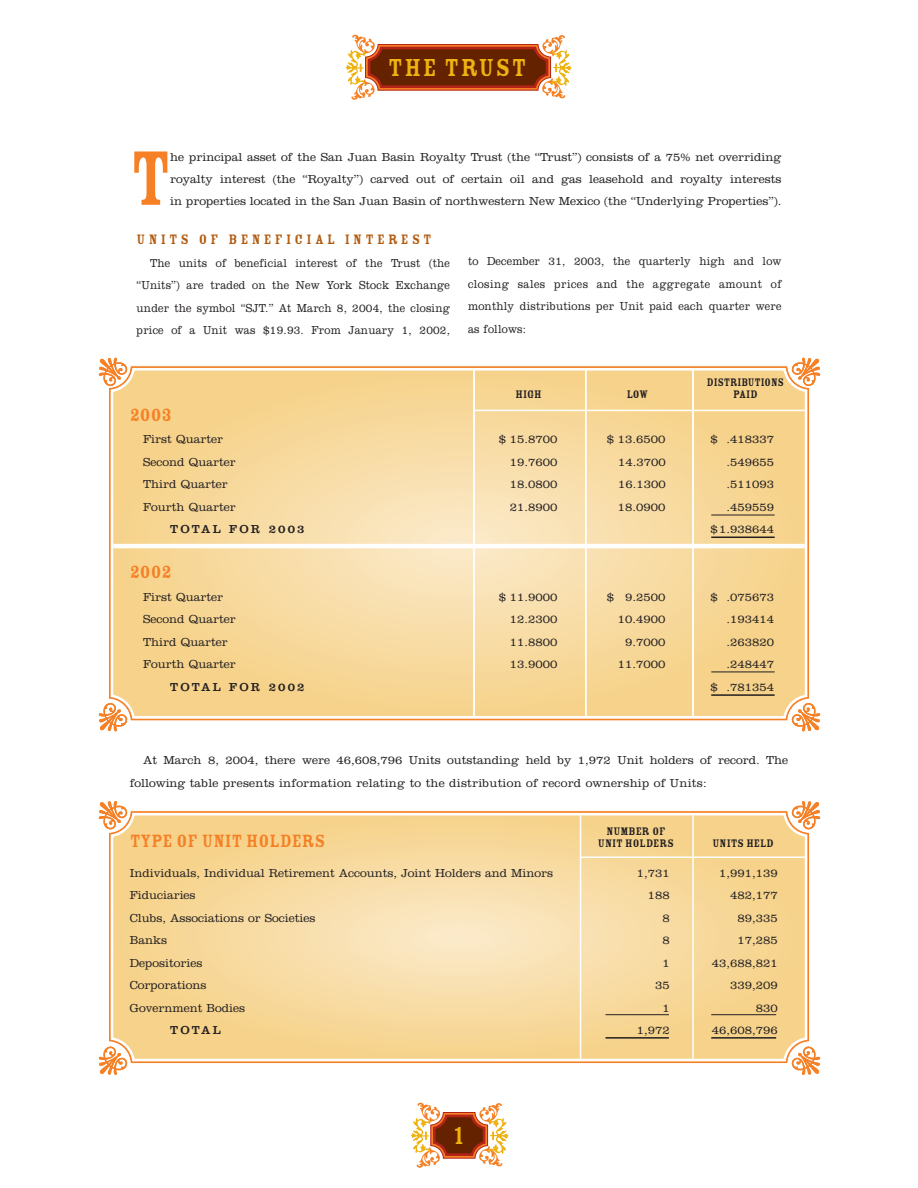
<style>
.page{position:relative;width:918px;height:1188px;background:#fff}
.page>*{position:absolute;margin:0;border:0;box-sizing:border-box;transform-origin:0 0}
.t1{font:84.6px "Rosewood Fill";color:#f58025;scale:.91 1}
.t2{font:65.4px "Fleurons";color:#eeb211}
.t3{font:63.6px "Fleurons";color:#eeb211}
.t4{font:27px "Rosewood Fill";letter-spacing:.055em;color:#eeb211}
.t5{font:19.5px "Rosewood Fill";color:#f58025}
.t6{font:15px "Rosewood Fill";letter-spacing:.22em;color:#b15c11}
.t7{font:300 12px/21.8px "Clarendon";color:#231f20;text-align:justify}
.t8{font:300 12px/22.5px "Clarendon";color:#231f20;text-align:justify;scale:.9 1}
.t9{font:12px "Rosewood Fill";color:#231f20}
.t10{font:12px "Clarendon";letter-spacing:.185em;color:#231f20}
.t11{font:12px "Rosewood Fill";color:#231f20;scale:.95 1}
</style>
<div class="page">
<svg style="left:109px;top:367px;width:700px;height:353px;background:#f7d89c"></svg>
<svg style="left:109px;top:812px;width:700px;height:251px;background:#f7d89d"></svg>
<hr style="left:711px;top:537px;width:64px;height:1px;background:#231f20">
<hr style="left:711px;top:515px;width:64px;height:1px;background:#231f20">
<hr style="left:711px;top:694px;width:64px;height:2px;background:#231f20">
<hr style="left:711px;top:672px;width:64px;height:1px;background:#231f20">
<hr style="left:580px;top:856px;width:225px;height:2px;background:#fff">
<hr style="left:692px;top:814px;width:2px;height:246px;background:#fff">
<hr style="left:580px;top:814px;width:1px;height:246px;background:#fff">
<hr style="left:474px;top:410px;width:331px;height:1px;background:#fff">
<hr style="left:113px;top:544px;width:692px;height:4px;background:#fff">
<svg style="left:99px;top:357px;width:30px;height:31px"></svg>
<svg style="left:99px;top:701px;width:30px;height:31px"></svg>
<svg style="left:790px;top:701px;width:30px;height:31px"></svg>
<svg style="left:790px;top:357px;width:31px;height:31px"></svg>
<svg style="left:99px;top:801px;width:30px;height:30px"></svg>
<svg style="left:99px;top:1045px;width:30px;height:30px"></svg>
<svg style="left:790px;top:1045px;width:30px;height:30px"></svg>
<svg style="left:790px;top:801px;width:31px;height:30px"></svg>
<hr style="left:711px;top:1037px;width:65px;height:2px;background:#231f20">
<hr style="left:711px;top:1014px;width:65px;height:1px;background:#231f20">
<hr style="left:605px;top:1037px;width:64px;height:2px;background:#231f20">
<hr style="left:605px;top:1014px;width:64px;height:1px;background:#231f20">
<hr style="left:692px;top:370px;width:2px;height:347px;background:#fff">
<hr style="left:585px;top:370px;width:2px;height:347px;background:#fff">
<hr style="left:473px;top:370px;width:2px;height:347px;background:#fff">
<svg style="left:365px;top:44px;width:187px;height:47px;background:#873817"></svg>
<svg style="left:430px;top:1112px;width:59px;height:47px"></svg>
<h3 class="t3" style="left:405px;top:37px;width:64px;rotate:90deg">P</h3>
<h2 class="t2" style="left:511px;top:100px;width:66px;rotate:-90deg">P</h2>
<h3 class="t4" style="left:388px;top:58px;width:140px">THE TRUST</h3>
<h1 class="t1" style="left:129px;top:150px;width:48px">T</h1>
<p class="t7" style="left:170px;top:148px;width:613px">he principal asset of the San Juan Basin Royalty Trust (the “Trust”) consists of a 75% net overriding royalty interest (the “Royalty”) carved out of certain oil and gas leasehold and royalty interests in properties located in the San Juan Basin of northwestern New Mexico (the “Underlying Properties”).</p>
<p class="t6" style="left:137px;top:235px;width:297px">UNITS OF BENEFICIAL INTEREST</p>
<p class="t8" style="left:137px;top:253px;width:350px;text-indent:14px">The units of beneficial interest of the Trust (the “Units”) are traded on the New York Stock Exchange under the symbol “SJT.” At March 8, 2004, the closing price of a Unit was $19.93. From January 1, 2002,</p>
<p class="t8" style="left:468px;top:251px;width:350px">to December 31, 2003, the quarterly high and low closing sales prices and the aggregate amount of monthly distributions per Unit paid each quarter were as follows:</p>
<p class="t11" style="left:707px;top:379px;width:83px">DISTRIBUTIONS</p>
<p class="t9" style="left:516px;top:391px;width:28px">HIGH</p>
<p class="t9" style="left:627px;top:391px;width:23px">LOW</p>
<p class="t9" style="left:733px;top:391px;width:26px">PAID</p>
<h3 class="t5" style="left:130px;top:408px;width:44px">2003</h3>
<p class="t7" style="left:143px;top:430px;width:82px">First Quarter</p>
<p class="t7" style="left:499px;top:430px;width:60px">$ 15.8700</p>
<p class="t7" style="left:607px;top:430px;width:60px">$ 13.6500</p>
<p class="t7" style="left:710px;top:430px;width:65px">$ .418337</p>
<p class="t7" style="left:143px;top:452px;width:94px">Second Quarter</p>
<p class="t7" style="left:510px;top:452px;width:49px">19.7600</p>
<p class="t7" style="left:618px;top:452px;width:49px">14.3700</p>
<p class="t7" style="left:726px;top:452px;width:49px">.549655</p>
<p class="t7" style="left:143px;top:475px;width:86px">Third Quarter</p>
<p class="t7" style="left:510px;top:475px;width:49px">18.0800</p>
<p class="t7" style="left:618px;top:475px;width:49px">16.1300</p>
<p class="t7" style="left:726px;top:475px;width:49px">.511093</p>
<p class="t7" style="left:143px;top:497px;width:94px">Fourth Quarter</p>
<p class="t7" style="left:510px;top:497px;width:49px">21.8900</p>
<p class="t7" style="left:618px;top:497px;width:49px">18.0900</p>
<p class="t7" style="left:726px;top:497px;width:49px">.459559</p>
<p class="t10" style="left:170px;top:525px;width:136px">TOTAL FOR 2003</p>
<p class="t7" style="left:710px;top:520px;width:65px">$1.938644</p>
<h3 class="t5" style="left:130px;top:566px;width:44px">2002</h3>
<p class="t7" style="left:143px;top:587px;width:82px">First Quarter</p>
<p class="t7" style="left:499px;top:587px;width:60px">$ 11.9000</p>
<p class="t7" style="left:607px;top:587px;width:60px">$ 9.2500</p>
<p class="t7" style="left:710px;top:587px;width:65px">$ .075673</p>
<p class="t7" style="left:143px;top:610px;width:94px">Second Quarter</p>
<p class="t7" style="left:510px;top:610px;width:49px">12.2300</p>
<p class="t7" style="left:618px;top:610px;width:49px">10.4900</p>
<p class="t7" style="left:726px;top:610px;width:49px">.193414</p>
<p class="t7" style="left:143px;top:632px;width:86px">Third Quarter</p>
<p class="t7" style="left:510px;top:632px;width:49px">11.8800</p>
<p class="t7" style="left:625px;top:632px;width:42px">9.7000</p>
<p class="t7" style="left:726px;top:632px;width:49px">.263820</p>
<p class="t7" style="left:143px;top:655px;width:94px">Fourth Quarter</p>
<p class="t7" style="left:510px;top:655px;width:49px">13.9000</p>
<p class="t7" style="left:618px;top:655px;width:49px">11.7000</p>
<p class="t7" style="left:726px;top:655px;width:49px">.248447</p>
<p class="t10" style="left:170px;top:683px;width:136px">TOTAL FOR 2002</p>
<p class="t7" style="left:710px;top:677px;width:65px">$ .781354</p>
<p class="t7" style="left:130px;top:750px;width:660px;line-height:22.5px;text-indent:14px">At March 8, 2004, there were 46,608,796 Units outstanding held by 1,972 Unit holders of record. The following table presents information relating to the distribution of record ownership of Units:</p>
<p class="t9" style="left:606px;top:827px;width:61px">NUMBER OF</p>
<h3 class="t5" style="left:130px;top:834px;width:197px">TYPE OF UNIT HOLDERS</h3>
<p class="t9" style="left:598px;top:839px;width:77px">UNIT HOLDERS</p>
<p class="t9" style="left:713px;top:839px;width:63px">UNITS HELD</p>
<p class="t7" style="left:130px;top:863px;width:425px">Individuals, Individual Retirement Accounts, Joint Holders and Minors</p>
<p class="t7" style="left:637px;top:863px;width:34px">1,731</p>
<p class="t7" style="left:719px;top:863px;width:60px">1,991,139</p>
<p class="t7" style="left:130px;top:885px;width:67px">Fiduciaries</p>
<p class="t7" style="left:648px;top:885px;width:23px">188</p>
<p class="t7" style="left:730px;top:885px;width:49px">482,177</p>
<p class="t7" style="left:130px;top:908px;width:187px">Clubs, Associations or Societies</p>
<p class="t7" style="left:662px;top:908px;width:9px">8</p>
<p class="t7" style="left:737px;top:908px;width:42px">89,335</p>
<p class="t7" style="left:130px;top:930px;width:39px">Banks</p>
<p class="t7" style="left:662px;top:930px;width:9px">8</p>
<p class="t7" style="left:737px;top:930px;width:42px">17,285</p>
<p class="t7" style="left:130px;top:953px;width:74px">Depositories</p>
<p class="t7" style="left:662px;top:953px;width:9px">1</p>
<p class="t7" style="left:712px;top:953px;width:67px">43,688,821</p>
<p class="t7" style="left:130px;top:975px;width:78px">Corporations</p>
<p class="t7" style="left:655px;top:975px;width:16px">35</p>
<p class="t7" style="left:730px;top:975px;width:49px">339,209</p>
<p class="t7" style="left:130px;top:998px;width:117px">Government Bodies</p>
<p class="t7" style="left:662px;top:998px;width:9px">1</p>
<p class="t7" style="left:756px;top:998px;width:23px">830</p>
<p class="t10" style="left:170px;top:1026px;width:52px">TOTAL</p>
<p class="t7" style="left:637px;top:1020px;width:34px">1,972</p>
<p class="t7" style="left:712px;top:1020px;width:67px">46,608,796</p>
<h3 class="t3" style="left:470px;top:1105px;width:64px;rotate:90deg">P</h3>
<h3 class="t4" style="left:453px;top:1126px;width:12px">1</h3>
<h2 class="t2" style="left:448px;top:1168px;width:66px;rotate:-90deg">P</h2>
</div>
